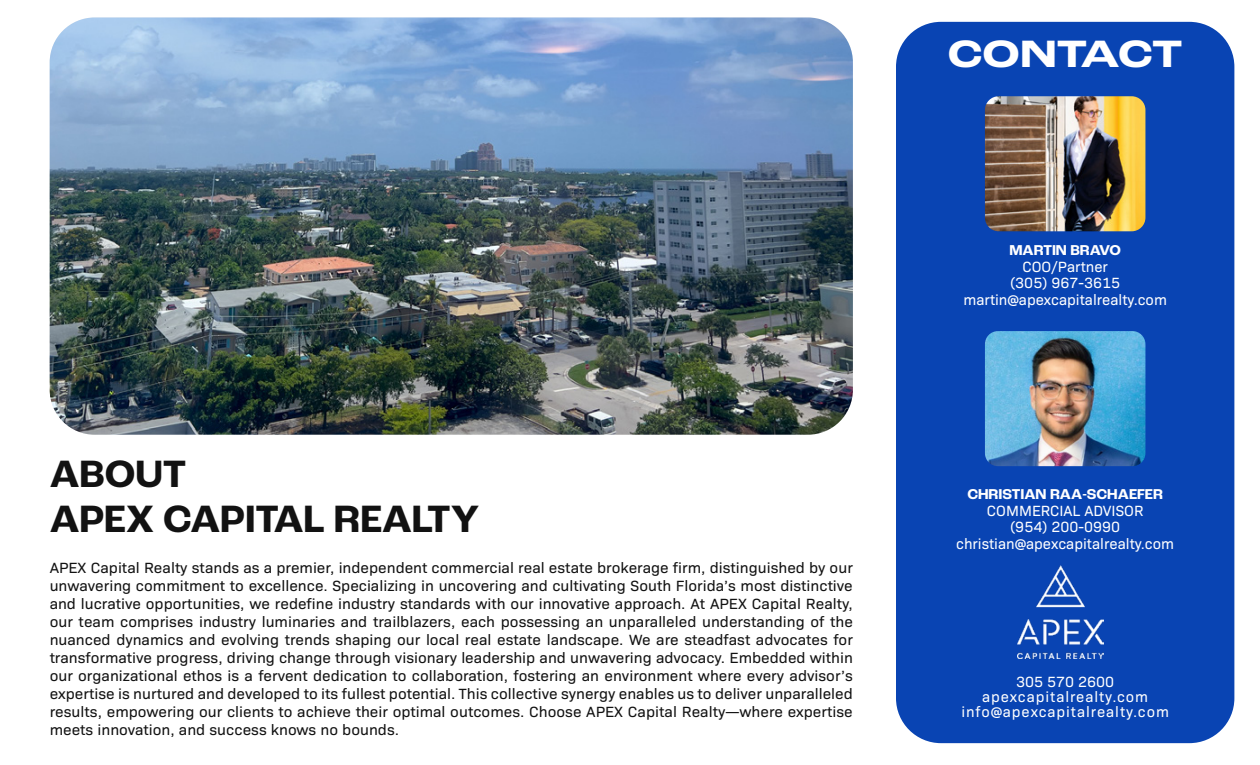
<style>
.page{position:relative;width:1260px;height:765px;background:#fff}
.page>*{position:absolute;margin:0;border:0;box-sizing:border-box;transform-origin:0 0}
.t1{font:700 40px/45px "Roc Grotesk";color:#121212}
.t2{font:700 expanded 40px "Roc Grotesk";letter-spacing:-.01em;color:#fff}
.t3{font:15px/18px "Bio Sans";color:#121212;text-align:justify;scale:1.04 1}
.t4{font:15px/16.4px "Bio Sans";color:#fff;text-align:center}
.t5{font:15px/14.6px "Bio Sans";letter-spacing:.06em;color:#fff;text-align:center}
.t6{font:700 15px "Roc Grotesk";color:#fff}
</style>
<div class="page">
<img style="left:50px;top:18px;width:803px;height:417px">
<div style="left:896px;top:22px;width:338px;height:721px;background:#0944b3;border-radius:45px"></div>
<img style="left:985px;top:96px;width:160px;height:135px">
<img style="left:985px;top:331px;width:160px;height:135px">
<img style="left:1018px;top:566px;width:86px;height:93px">
<h1 class="t1" style="left:50px;top:452px;width:431px">ABOUT<br>APEX CAPITAL REALTY</h1>
<p class="t3" style="left:50px;top:557px;width:774px">APEX Capital Realty stands as a premier, independent commercial real estate brokerage firm, distinguished by our unwavering commitment to excellence. Specializing in uncovering and cultivating South Florida’s most distinctive and lucrative opportunities, we redefine industry standards with our innovative approach. At APEX Capital Realty, our team comprises industry luminaries and trailblazers, each possessing an unparalleled understanding of the nuanced dynamics and evolving trends shaping our local real estate landscape. We are steadfast advocates for transformative progress, driving change through visionary leadership and unwavering advocacy. Embedded within our organizational ethos is a fervent dedication to collaboration, fostering an environment where every advisor’s expertise is nurtured and developed to its fullest potential. This collective synergy enables us to deliver unparalleled results, empowering our clients to achieve their optimal outcomes. Choose APEX Capital Realty—where expertise meets innovation, and success knows no bounds.</p>
<h1 class="t2" style="left:948px;top:29px;width:236px">CONTACT</h1>
<p class="t6" style="left:1009px;top:241px;width:113px">MARTIN BRAVO</p>
<p class="t4" style="left:963px;top:257px;width:205px">COO/Partner<br>(305) 967-3615 martin@apexcapitalrealty.com</p>
<p class="t6" style="left:967px;top:485px;width:197px">CHRISTIAN RAA-SCHAEFER</p>
<p class="t4" style="left:956px;top:501px;width:219px">COMMERCIAL ADVISOR<br>(954) 200-0990 christian@apexcapitalrealty.com</p>
<p class="t5" style="left:961px;top:674px;width:209px">305 570 2600 apexcapitalrealty.com info@apexcapitalrealty.com</p>
</div>
